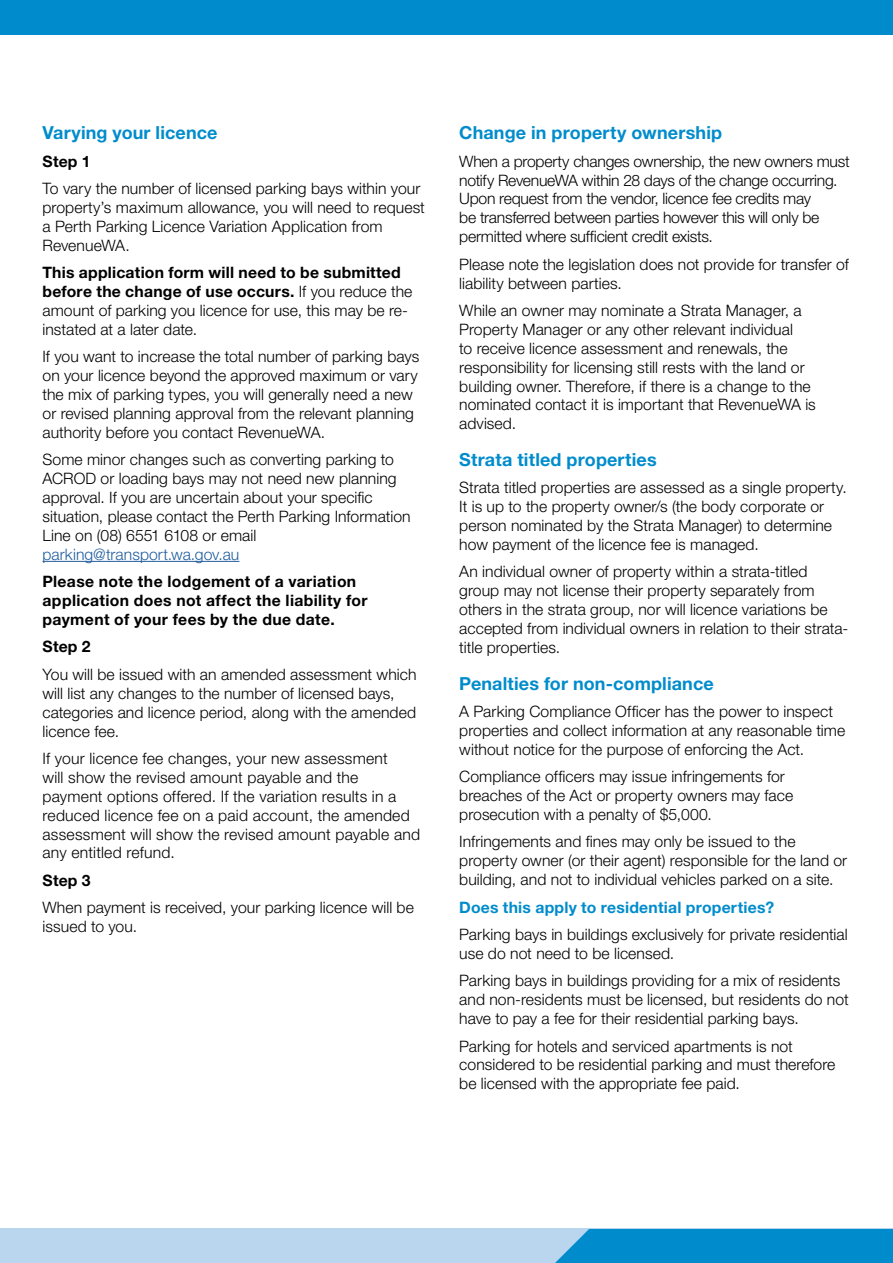
<style>
.page{position:relative;width:893px;height:1263px;background:#fff}
.page>*{position:absolute;margin:0;border:0;box-sizing:border-box;transform-origin:0 0}
.t1{font:700 18px "Helvetica Neue LT Std";letter-spacing:.005em;color:#008ccc}
.Body_Copy{font:300 15.75px/18.9px "Helvetica Neue LT Std";letter-spacing:.005em;color:#000}
.Body_Copy-2{font:300 15.75px/18.9px "Helvetica Neue LT Std";letter-spacing:-.015em;color:#000}
.Body_Copy-3{font:700 15.75px/18.9px "Helvetica Neue LT Std";letter-spacing:.02em;color:#000}
.t2{font:700 15.75px "Helvetica Neue LT Std";letter-spacing:.015em;color:#008ccc}
.s1{font-weight:700}
.s2{color:#215e9e}
</style>
<div class="page">
<div style="left:0;top:0;width:893px;height:34px;background:#008ccc"></div>
<div style="left:0;top:1229px;width:893px;height:34px;background:#b9d6ee"></div>
<div style="left:555px;top:1229px;width:338px;height:34px;background:#008ccc"></div>
<hr style="left:43px;top:561px;width:196px;height:1px;background:#215e9e">
<h2 class="t1" style="left:43px;top:122px;width:177px">Varying your licence</h2>
<h3 class="Body_Copy-3" style="left:43px;top:151px;width:50px">Step 1</h3>
<p class="Body_Copy" style="left:43px;top:179px;width:384px">To vary the number of licensed parking bays within your property’s maximum allowance, you will need to request a Perth Parking Licence Variation Application from RevenueWA.</p>
<p class="Body_Copy" style="left:43px;top:263px;width:371px"><span class="s1">This application form will need to be submitted before the change of use occurs.</span> If you reduce the amount of parking you licence for use, this may be re&shy;instated at a later date.</p>
<p class="Body_Copy" style="left:43px;top:347px;width:378px">If you want to increase the total number of parking bays on your licence beyond the approved maximum or vary the mix of parking types, you will generally need a new or revised planning approval from the relevant planning authority before you contact RevenueWA.</p>
<p class="Body_Copy" style="left:43px;top:450px;width:370px">Some minor changes such as converting parking to ACROD or loading bays may not need new planning approval. If you are uncertain about your specific situation, please contact the Perth Parking Information Line on (08) 6551 6108 or email <span class="s2">parking@transport.wa.gov.au</span></p>
<p class="Body_Copy-3" style="left:43px;top:572px;width:327px">Please note the lodgement of a variation application does not affect the liability for payment of your fees by the due date.</p>
<h3 class="Body_Copy-3" style="left:43px;top:637px;width:50px">Step 2</h3>
<p class="Body_Copy" style="left:43px;top:664px;width:376px">You will be issued with an amended assessment which will list any changes to the number of licensed bays, categories and licence period, along with the amended licence fee.</p>
<p class="Body_Copy" style="left:43px;top:748px;width:379px">If your licence fee changes, your new assessment<br>will show the revised amount payable and the payment options offered. If the variation results in a reduced licence fee on a paid account, the amended assessment will show the revised amount payable and any entitled refund.</p>
<h3 class="Body_Copy-3" style="left:43px;top:870px;width:50px">Step 3</h3>
<p class="Body_Copy" style="left:43px;top:898px;width:373px">When payment is received, your parking licence will be issued to you.</p>
<h2 class="t1" style="left:459px;top:122px;width:264px">Change in property ownership</h2>
<p class="Body_Copy-2" style="left:459px;top:151px;width:392px">When a property changes ownership, the new owners must notify RevenueWA within 28 days of the change occurring.<br>Upon request from the vendor, licence fee credits may<br>be transferred between parties however this will only be permitted where sufficient credit exists.</p>
<p class="Body_Copy" style="left:459px;top:254px;width:391px">Please note the legislation does not provide for transfer of liability between parties.</p>
<p class="Body_Copy" style="left:459px;top:301px;width:358px">While an owner may nominate a Strata Manager, a Property Manager or any other relevant individual<br>to receive licence assessment and renewals, the responsibility for licensing still rests with the land or building owner. Therefore, if there is a change to the nominated contact it is important that RevenueWA is advised.</p>
<h2 class="t1" style="left:459px;top:448px;width:199px">Strata titled properties</h2>
<p class="Body_Copy" style="left:459px;top:478px;width:389px">Strata titled properties are assessed as a single property.<br>It is up to the property owner/s (the body corporate or person nominated by the Strata Manager) to determine how payment of the licence fee is managed.</p>
<p class="Body_Copy" style="left:459px;top:562px;width:391px">An individual owner of property within a strata-titled group may not license their property separately from others in the strata group, nor will licence variations be accepted from individual owners in relation to their strata&shy;title properties.</p>
<h2 class="t1" style="left:459px;top:672px;width:256px">Penalties for non-compliance</h2>
<p class="Body_Copy" style="left:459px;top:701px;width:387px">A Parking Compliance Officer has the power to inspect properties and collect information at any reasonable time without notice for the purpose of enforcing the Act.</p>
<p class="Body_Copy" style="left:459px;top:767px;width:335px">Compliance officers may issue infringements for breaches of the Act or property owners may face prosecution with a penalty of $5,000.</p>
<p class="Body_Copy" style="left:459px;top:832px;width:389px">Infringements and fines may only be issued to the property owner (or their agent) responsible for the land or building, and not to individual vehicles parked on a site.</p>
<h3 class="t2" style="left:459px;top:897px;width:316px">Does this apply to residential properties?</h3>
<p class="Body_Copy" style="left:459px;top:924px;width:390px">Parking bays in buildings exclusively for private residential use do not need to be licensed.</p>
<p class="Body_Copy" style="left:459px;top:971px;width:391px">Parking bays in buildings providing for a mix of residents and non-residents must be licensed, but residents do not have to pay a fee for their residential parking bays.</p>
<p class="Body_Copy" style="left:459px;top:1036px;width:378px">Parking for hotels and serviced apartments is not considered to be residential parking and must therefore be licensed with the appropriate fee paid.</p>
</div>
